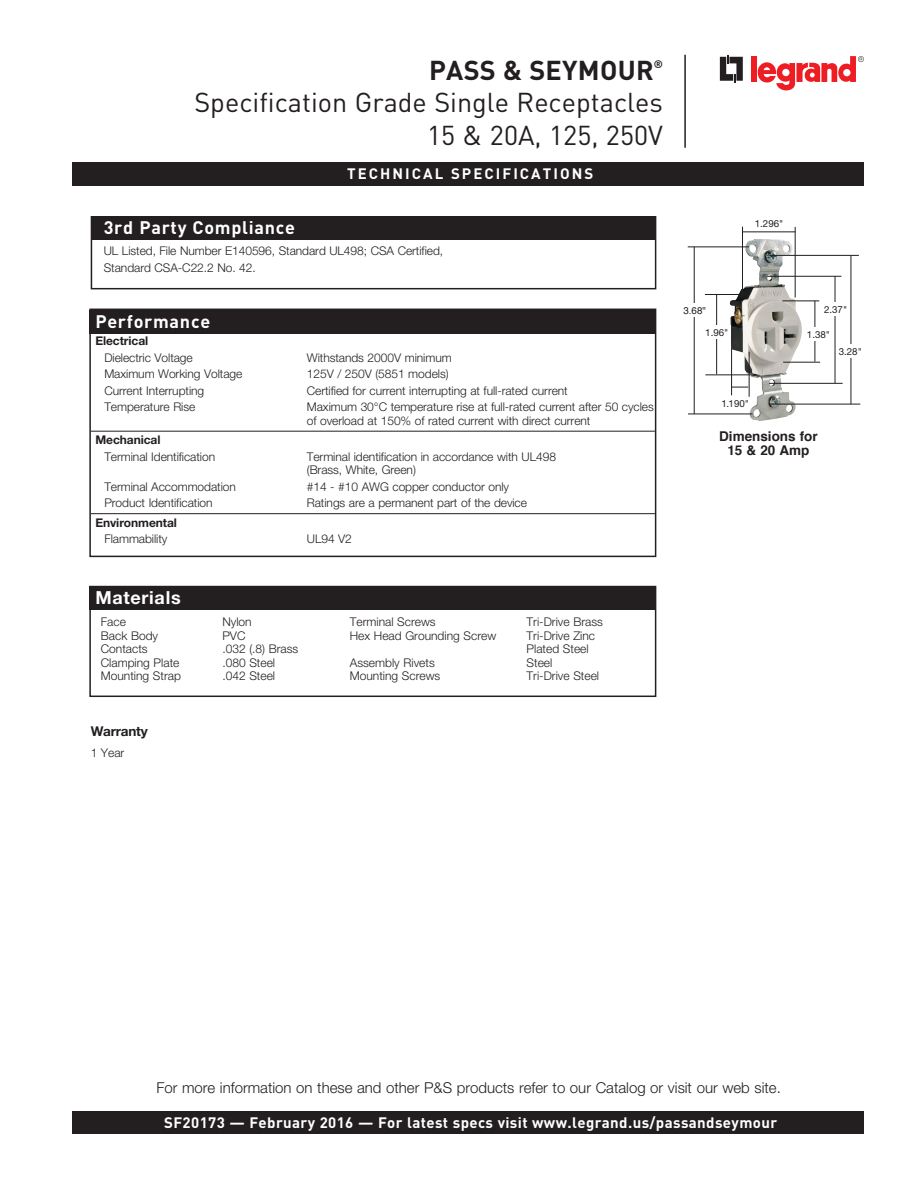
<style>
.page{position:relative;width:918px;height:1188px;background:#fff}
.page>*{position:absolute;margin:0;border:0;box-sizing:border-box;transform-origin:0 0}
.t1{font:27px/32.4px "DIN Pro";color:#231f20;text-align:right}
.t2{font:700 27px "DIN Pro";letter-spacing:.01em;color:#231f20}
.t3{font:700 18px "DIN Pro";letter-spacing:.04em;color:#fff}
.t4{font:700 18px "Helvetica Neue";letter-spacing:.04em;color:#fff}
.t5{font:300 15px "Helvetica Neue";color:#231f20}
.t6{font:700 15px "DIN Pro";letter-spacing:.025em;color:#fff}
.t7{font:700 15px "DIN Pro";letter-spacing:.135em;color:#fff}
.t8{font:700 13.5px/13.5px "Helvetica";color:#231f20;text-align:center}
.t9{font:700 13.5px "Helvetica Neue";letter-spacing:-.015em;color:#231f20}
.t10{font:300 12px/13.5px "Helvetica Neue";letter-spacing:-.005em;color:#231f20}
.t11{font:700 12px "Helvetica Neue";letter-spacing:-.005em;color:#231f20}
.t12{font:700 10.8px "DIN Pro";color:#231f20}
.t13{font:9.75px "Helvetica Neue";color:#231f20}
.t14{font:9.75px "Helvetica";color:#231f20}
</style>
<div class="page">
<div style="left:90px;top:586px;width:566px;height:24px;background:#231f20"></div>
<div style="left:89px;top:586px;width:567px;height:111px;border:2px solid #231f20"></div>
<div style="left:91px;top:217px;width:565px;height:23px;background:#231f20"></div>
<div style="left:91px;top:216px;width:565px;height:73px;border:2px solid #231f20"></div>
<div style="left:90px;top:310px;width:566px;height:24px;background:#231f20"></div>
<hr style="left:91px;top:431px;width:564px;height:1px;background:#231f20">
<hr style="left:91px;top:513px;width:564px;height:1px;background:#231f20">
<div style="left:89px;top:309px;width:567px;height:248px;border:2px solid #231f20"></div>
<img style="left:730px;top:239px;width:72px;height:182px">
<hr style="left:694px;top:247px;width:1px;height:167px;background:#231f20">
<hr style="left:742px;top:227px;width:1px;height:70px;background:#231f20">
<hr style="left:795px;top:227px;width:1px;height:70px;background:#231f20">
<hr style="left:769px;top:404px;width:91px;height:1px;background:#231f20">
<svg style="left:732px;top:387px;width:16px;height:1px"></svg>
<hr style="left:688px;top:246px;width:61px;height:1px;background:#231f20">
<hr style="left:688px;top:414px;width:65px;height:1px;background:#231f20">
<div style="left:677px;top:303px;width:35px;height:14px;background:#fff"></div>
<hr style="left:731px;top:348px;width:1px;height:47px;background:#231f20">
<hr style="left:749px;top:352px;width:1px;height:45px;background:#231f20">
<hr style="left:742px;top:231px;width:54px;height:1px;background:#231f20">
<hr style="left:716px;top:295px;width:1px;height:79px;background:#231f20">
<hr style="left:767px;top:276px;width:74px;height:1px;background:#231f20">
<hr style="left:769px;top:383px;width:74px;height:1px;background:#231f20">
<hr style="left:770px;top:255px;width:89px;height:1px;background:#231f20">
<hr style="left:851px;top:255px;width:1px;height:149px;background:#231f20">
<div style="left:837px;top:344px;width:27px;height:14px;background:#fff"></div>
<hr style="left:835px;top:276px;width:1px;height:107px;background:#231f20">
<div style="left:822px;top:302px;width:27px;height:14px;background:#fff"></div>
<hr style="left:705px;top:294px;width:42px;height:1px;background:#231f20">
<hr style="left:705px;top:374px;width:48px;height:1px;background:#231f20">
<div style="left:703px;top:326px;width:28px;height:13px;background:#fff"></div>
<hr style="left:782px;top:300px;width:37px;height:1px;background:#231f20">
<hr style="left:783px;top:362px;width:37px;height:1px;background:#231f20">
<hr style="left:815px;top:301px;width:1px;height:61px;background:#231f20">
<div style="left:805px;top:328px;width:27px;height:13px;background:#fff"></div>
<div style="left:72px;top:162px;width:792px;height:24px;background:#231f20"></div>
<hr style="left:684px;top:55px;width:2px;height:93px;background:#231f20">
<svg style="left:720px;top:55px;width:23px;height:28px"></svg>
<div style="left:751px;top:56px;width:6px;height:26px;background:#ee1d23"></div>
<svg style="left:758px;top:56px;width:106px;height:35px"></svg>
<div style="left:73px;top:1111px;width:791px;height:23px;background:#231f20"></div>
<h1 class="t2" style="left:429px;top:52px;width:226px">PASS &amp; SEYMOUR</h1>
<p class="t12" style="left:654px;top:57px;width:11px">®</p>
<h1 class="t1" style="left:194px;top:85px;width:470px">Specification Grade Single Receptacles<br>15 &amp; 20A, 125, 250V</h1>
<p class="t7" style="left:347px;top:164px;width:248px">TECHNICAL SPECIFICATIONS</p>
<h2 class="t3" style="left:104px;top:215px;width:193px">3rd Party Compliance</h2>
<p class="t10" style="left:104px;top:243px;width:341px;line-height:16.5px">UL Listed, File Number E140596, Standard UL498; CSA Certified,<br>Standard CSA-C22.2 No. 42.</p>
<h2 class="t3" style="left:95px;top:309px;width:116px">Performance</h2>
<p class="t11" style="left:95px;top:334px;width:54px">Electrical</p>
<p class="t10" style="left:104px;top:351px;width:90px">Dielectric Voltage</p>
<p class="t10" style="left:307px;top:351px;width:146px">Withstands 2000V minimum</p>
<p class="t10" style="left:104px;top:367px;width:140px">Maximum Working Voltage</p>
<p class="t10" style="left:307px;top:367px;width:143px">125V / 250V (5851 models)</p>
<p class="t10" style="left:104px;top:384px;width:101px">Current Interrupting</p>
<p class="t10" style="left:307px;top:384px;width:262px">Certified for current interrupting at full-rated current</p>
<p class="t10" style="left:104px;top:400px;width:93px">Temperature Rise</p>
<p class="t10" style="left:307px;top:400px;width:349px">Maximum 30°C temperature rise at full-rated current after 50 cycles of overload at 150% of rated current with direct current</p>
<p class="t11" style="left:95px;top:433px;width:67px">Mechanical</p>
<p class="t10" style="left:104px;top:450px;width:112px">Terminal Identification</p>
<p class="t10" style="left:307px;top:450px;width:251px">Terminal identification in accordance with UL498 (Brass, White, Green)</p>
<p class="t10" style="left:104px;top:480px;width:133px">Terminal Accommodation</p>
<p class="t10" style="left:307px;top:480px;width:204px">#14 - #10 AWG copper conductor only</p>
<p class="t10" style="left:104px;top:496px;width:110px">Product Identification</p>
<p class="t10" style="left:307px;top:496px;width:222px">Ratings are a permanent part of the device</p>
<p class="t11" style="left:95px;top:515px;width:83px">Environmental</p>
<p class="t10" style="left:104px;top:532px;width:65px">Flammability</p>
<p class="t10" style="left:307px;top:532px;width:47px">UL94 V2</p>
<h2 class="t4" style="left:95px;top:586px;width:87px">Materials</h2>
<p class="t10" style="left:101px;top:615px;width:27px">Face</p>
<p class="t10" style="left:222px;top:615px;width:31px">Nylon</p>
<p class="t10" style="left:350px;top:615px;width:87px">Terminal Screws</p>
<p class="t10" style="left:527px;top:615px;width:78px">Tri-Drive Brass</p>
<p class="t10" style="left:101px;top:628px;width:59px">Back Body</p>
<p class="t10" style="left:222px;top:628px;width:25px">PVC</p>
<p class="t10" style="left:350px;top:628px;width:148px">Hex Head Grounding Screw</p>
<p class="t10" style="left:527px;top:628px;width:70px">Tri-Drive Zinc</p>
<p class="t10" style="left:101px;top:642px;width:48px">Contacts</p>
<p class="t10" style="left:222px;top:642px;width:78px">.032 (.8) Brass</p>
<p class="t10" style="left:527px;top:642px;width:64px">Plated Steel</p>
<p class="t10" style="left:101px;top:655px;width:80px">Clamping Plate</p>
<p class="t10" style="left:222px;top:655px;width:54px">.080 Steel</p>
<p class="t10" style="left:350px;top:655px;width:86px">Assembly Rivets</p>
<p class="t10" style="left:527px;top:655px;width:27px">Steel</p>
<p class="t10" style="left:101px;top:669px;width:82px">Mounting Strap</p>
<p class="t10" style="left:222px;top:669px;width:54px">.042 Steel</p>
<p class="t10" style="left:350px;top:669px;width:92px">Mounting Screws</p>
<p class="t10" style="left:527px;top:669px;width:74px">Tri-Drive Steel</p>
<p class="t9" style="left:91px;top:723px;width:59px">Warranty</p>
<p class="t10" style="left:91px;top:746px;width:35px">1 Year</p>
<p class="t13" style="left:755px;top:218px;width:30px">1.296"</p>
<p class="t14" style="left:683px;top:303px;width:24px">3.68"</p>
<p class="t13" style="left:705px;top:327px;width:25px">1.96"</p>
<p class="t13" style="left:721px;top:398px;width:29px">1.190"</p>
<p class="t13" style="left:824px;top:304px;width:25px">2.37"</p>
<p class="t13" style="left:807px;top:329px;width:25px">1.38"</p>
<p class="t13" style="left:839px;top:345px;width:25px">3.28"</p>
<p class="t8" style="left:719px;top:430px;width:100px">Dimensions for<br>15 &amp; 20 Amp</p>
<p class="t5" style="left:156px;top:1078px;width:626px">For more information on these and other P&amp;S products refer to our Catalog or visit our web site.</p>
<p class="t6" style="left:164px;top:1113px;width:614px">SF20173 — February 2016 — For latest specs visit www.legrand.us/passandseymour</p>
</div>
